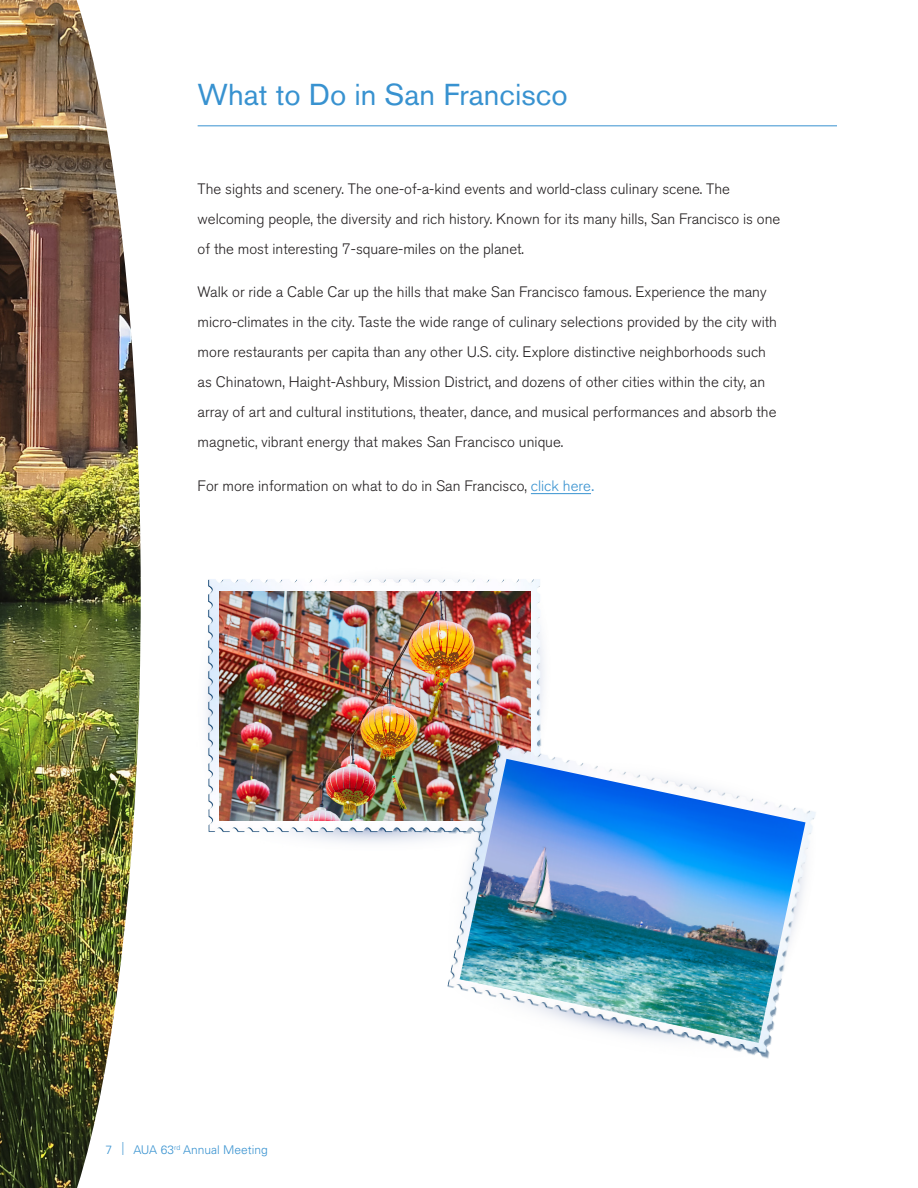
<style>
.page{position:relative;width:918px;height:1188px;background:#fff}
.page>*{position:absolute;margin:0;border:0;box-sizing:border-box;transform-origin:0 0}
.t1{font:30px "Akzidenz Grotesk BQ";color:#3892d0}
.t2{font:300 15px/30px "Akzidenz Grotesk BQ";color:#231f20}
.t3{font:300 12px "Univers LT Std";color:#3892d0}
.s1{color:#3892d0}
.s2{font-weight:400;color:#3892d0}
.s3{font-weight:100;font-stretch:ultra-condensed;font-size:18px}
</style>
<div class="page">
<img style="left:0;top:0;width:141px;height:1188px">
<hr style="left:531px;top:493px;width:60px;height:1px;background:#3892d0">
<hr style="left:198px;top:125px;width:639px;height:1px;background:#3892d0">
<img style="left:206px;top:578px;width:338px;height:265px">
<img style="left:219px;top:591px;width:311px;height:230px">
<img style="left:428px;top:731px;width:388px;height:328px">
<img style="left:460px;top:759px;width:345px;height:284px">
<p class="t1" style="left:198px;top:77px;width:372px">What to Do in San Francisco</p>
<p class="t2" style="left:198px;top:174px;width:584px">The sights and scenery. The one-of-a-kind events and world-class culinary scene. The welcoming people, the diversity and rich history. Known for its many hills, San Francisco is one of the most interesting 7-square-miles on the planet.</p>
<p class="t2" style="left:198px;top:278px;width:581px">Walk or ride a Cable Car up the hills that make San Francisco famous. Experience the many micro-climates in the city. Taste the wide range of culinary selections provided by the city with more restaurants per capita than any other U.S. city. Explore distinctive neighborhoods such as Chinatown, Haight-Ashbury, Mission District, and dozens of other cities within the city, an array of art and cultural institutions, theater, dance, and musical performances and absorb the magnetic, vibrant energy that makes San Francisco unique.</p>
<p class="t2" style="left:198px;top:471px;width:398px">For more information on what to do in San Francisco, <span class="s1">click here</span><span class="s2">.</span></p>
<p class="t3" style="left:105px;top:1142px;width:164px">7 <span class="s3">l</span> AUA 63<sup>rd</sup> Annual Meeting</p>
</div>
